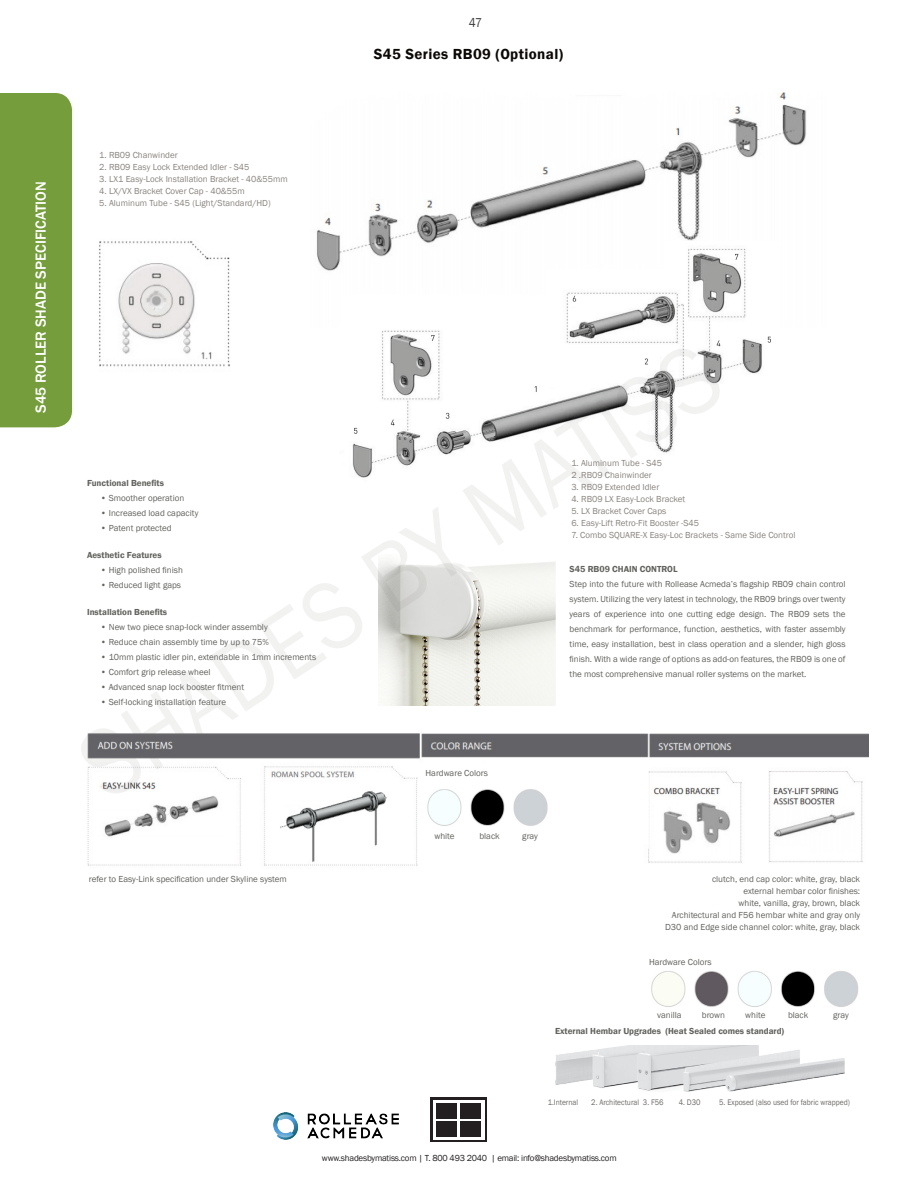
<style>
.page{position:relative;width:918px;height:1188px;background:#fff}
.page>*{position:absolute;margin:0;border:0;box-sizing:border-box;transform-origin:0 0}
.t1{font:500 15px "Franklin Gothic";color:#fff}
.t2{font:600 15px "Franklin Gothic";letter-spacing:.025em;color:#0c0806}
.t3{font:13.2px "Franklin Gothic";color:#3e3e3f;scale:.91 1}
.t4{font:9px/15px "Franklin Gothic";color:#61615d;text-align:justify}
.t5{font:9px "Franklin Gothic";color:#89837e}
.t6{font:600 9px "Franklin Gothic";color:#61615d}
.t7{font:9px "Franklin Gothic";letter-spacing:-.025em;color:#231f20}
.t8{font:8.25px "Franklin Gothic";color:#6e6b67;scale:.91 1}
</style>
<div class="page">
<div style="left:430px;top:1098px;width:57px;height:44px;background:#231f20"></div>
<div style="left:433px;top:1100px;width:52px;height:40px;background:#fff"></div>
<div style="left:436px;top:1103px;width:21px;height:16px;background:#231f20"></div>
<div style="left:460px;top:1103px;width:21px;height:16px;background:#231f20"></div>
<div style="left:436px;top:1121px;width:21px;height:16px;background:#231f20"></div>
<div style="left:460px;top:1121px;width:21px;height:16px;background:#231f20"></div>
<img style="left:99px;top:92px;width:707px;height:275px">
<img style="left:87px;top:733px;width:782px;height:133px">
<img style="left:378px;top:559px;width:177px;height:146px">
<img style="left:274px;top:1112px;width:125px;height:28px">
<div style="left:419px;top:764px;width:187px;height:102px;background:#fff"></div>
<div style="left:0;top:92px;width:73px;height:336px;background:#759d3c"></div>
<img style="left:427px;top:789px;width:121px;height:37px">
<img style="left:321px;top:242px;width:484px;height:236px">
<img style="left:651px;top:971px;width:207px;height:36px">
<img style="left:555px;top:1045px;width:290px;height:47px">
<p class="t1" style="left:31px;top:413px;width:233px;rotate:-90deg">S45 ROLLER SHADE SPECIFICATION</p>
<p class="t3" style="left:469px;top:15px;width:16px">47</p>
<p class="t5" style="left:99px;top:150px;width:80px">1. RB09 Chanwinder</p>
<p class="t5" style="left:99px;top:162px;width:152px">2. RB09 Easy Lock Extended Idler - S45</p>
<p class="t5" style="left:99px;top:174px;width:190px">3. LX1 Easy-Lock Installation Bracket - 40&amp;55mm</p>
<p class="t5" style="left:99px;top:186px;width:147px">4. LX/VX Bracket Cover Cap - 40&amp;55m</p>
<p class="t5" style="left:99px;top:198px;width:173px">5. Aluminum Tube - S45 (Light/Standard/HD)</p>
<p class="t2" style="left:374px;top:44px;width:191px">S45 Series RB09 (Optional)</p>
<p class="t6" style="left:87px;top:478px;width:78px">Functional Benefits</p>
<p class="t4" style="left:101px;top:491px;width:85px">• Smoother operation</p>
<p class="t4" style="left:101px;top:506px;width:99px">• Increased load capacity</p>
<p class="t4" style="left:101px;top:521px;width:73px">• Patent protected</p>
<p class="t6" style="left:87px;top:550px;width:76px">Aesthetic Features</p>
<p class="t4" style="left:101px;top:563px;width:84px">• High polished finish</p>
<p class="t4" style="left:101px;top:578px;width:82px">• Reduced light gaps</p>
<p class="t6" style="left:87px;top:607px;width:82px">Installation Benefits</p>
<p class="t4" style="left:101px;top:620px;width:169px">• New two piece snap-lock winder assembly</p>
<p class="t4" style="left:101px;top:635px;width:170px">• Reduce chain assembly time by up to 75%</p>
<p class="t4" style="left:101px;top:650px;width:217px">• 10mm plastic idler pin, extendable in 1mm increments</p>
<p class="t4" style="left:101px;top:665px;width:112px">• Comfort grip release wheel</p>
<p class="t4" style="left:101px;top:680px;width:145px">• Advanced snap lock booster fitment</p>
<p class="t4" style="left:101px;top:695px;width:127px">• Self-locking installation feature</p>
<p class="t4" style="left:89px;top:872px;width:200px">refer to Easy-Link specification under Skyline system</p>
<p class="t5" style="left:571px;top:458px;width:92px">1. Aluminum Tube - S45</p>
<p class="t5" style="left:571px;top:470px;width:82px">2 .RB09 Chainwinder</p>
<p class="t5" style="left:571px;top:482px;width:89px">3. RB09 Extended Idler</p>
<p class="t5" style="left:571px;top:494px;width:115px">4. RB09 LX Easy-Lock Bracket</p>
<p class="t5" style="left:571px;top:506px;width:96px">5. LX Bracket Cover Caps</p>
<p class="t5" style="left:571px;top:518px;width:129px">6. Easy-Lift Retro-Fit Booster -S45</p>
<p class="t5" style="left:571px;top:530px;width:226px">7. Combo SQUARE-X Easy-Loc Brackets - Same Side Control</p>
<p class="t6" style="left:570px;top:563px;width:109px">S45 RB09 CHAIN CONTROL</p>
<p class="t4" style="left:570px;top:576px;width:278px">Step into the future with Rollease Acmeda’s flagship RB09 chain control system. Utilizing the very latest in technology, the RB09 brings over twenty years of experience into one cutting edge design. The RB09 sets the benchmark for performance, function, aesthetics, with faster assembly time, easy installation, best in class operation and a slender, high gloss finish. With a wide range of options as add-on features, the RB09 is one of the most comprehensive manual roller systems on the market.</p>
<p class="t4" style="left:426px;top:765px;width:64px">Hardware Colors</p>
<p class="t4" style="left:434px;top:829px;width:22px">white</p>
<p class="t4" style="left:479px;top:829px;width:22px">black</p>
<p class="t4" style="left:522px;top:829px;width:17px">gray</p>
<p class="t4" style="left:712px;top:872px;width:150px">clutch, end cap color: white, gray, black</p>
<p class="t4" style="left:744px;top:884px;width:118px">external hembar color finishes:</p>
<p class="t4" style="left:739px;top:896px;width:123px">white, vanilla, gray, brown, black</p>
<p class="t4" style="left:672px;top:908px;width:190px">Architectural and F56 hembar white and gray only</p>
<p class="t4" style="left:665px;top:920px;width:197px">D30 and Edge side channel color: white, gray, black</p>
<p class="t4" style="left:649px;top:954px;width:64px">Hardware Colors</p>
<p class="t4" style="left:657px;top:1007px;width:26px">vanilla</p>
<p class="t4" style="left:702px;top:1007px;width:25px">brown</p>
<p class="t4" style="left:745px;top:1007px;width:22px">white</p>
<p class="t4" style="left:788px;top:1007px;width:22px">black</p>
<p class="t4" style="left:833px;top:1007px;width:17px">gray</p>
<p class="t6" style="left:555px;top:1026px;width:231px">External Hembar Upgrades (Heat Sealed comes standard)</p>
<p class="t8" style="left:548px;top:1098px;width:35px">1.Internal</p>
<p class="t8" style="left:591px;top:1098px;width:81px">2. Architectural 3. F56</p>
<p class="t8" style="left:679px;top:1098px;width:25px">4. D30</p>
<p class="t8" style="left:719px;top:1098px;width:145px">5. Exposed (also used for fabric wrapped)</p>
<p class="t7" style="left:322px;top:1152px;width:296px">www.shadesbymatiss.com | T. 800 493 2040 | email: info@shadesbymatiss.com</p>
</div>
